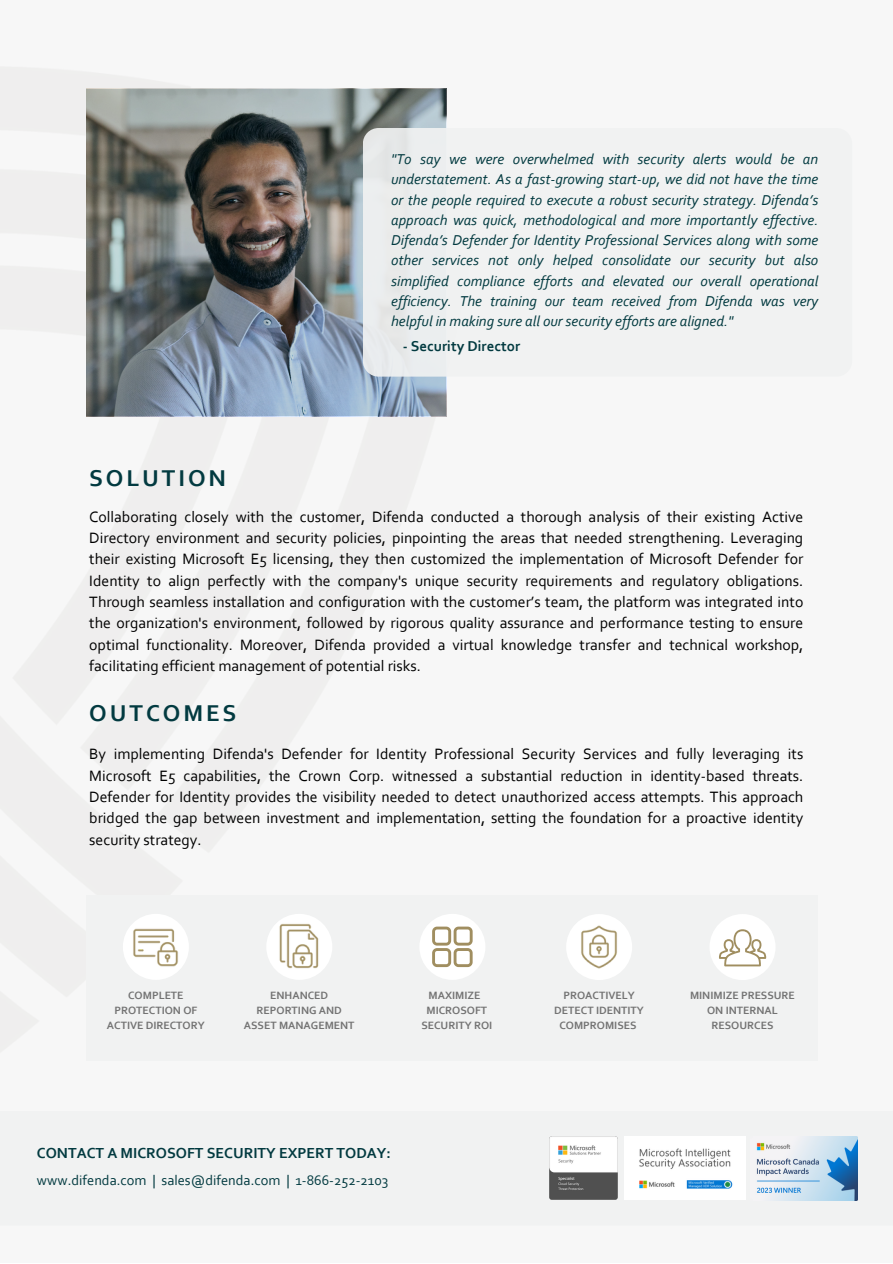
<style>
.page{position:relative;width:893px;height:1264px;background:#fff}
.page>*{position:absolute;margin:0;border:0;box-sizing:border-box;transform-origin:0 0}
.t1{font:700 24px "Corbel";letter-spacing:.12em;color:#023a40}
.t2{font:15.75px/21.3px "Corbel";color:#000;text-align:justify}
.t3{font:700 15.3px "Corbel";color:#023a40}
.t4{font:italic 15px/20.2px "Corbel";color:#023a40;text-align:justify}
.t5{font:700 15px "Corbel";color:#023a40}
.t6{font:14.4px "Corbel";color:#023a40}
.t7{font:700 11.1px/14.9px "Corbel";color:#737373;text-align:center}
</style>
<div class="page">
<div style="left:0;top:0;width:892px;height:1262px;background:#f7f7f7"></div>
<div style="left:86px;top:895px;width:732px;height:165px;background:#f1f2f2"></div>
<div style="left:419px;top:913px;width:66px;height:66px;background:#fff;border-radius:50%"></div>
<img style="left:86px;top:89px;width:360px;height:327px">
<svg style="left:363px;top:128px;width:84px;height:248px;fill:#ebeeef"></svg>
<div style="left:709px;top:914px;width:66px;height:66px;background:#fff;border-radius:50%"></div>
<img style="left:123px;top:914px;width:66px;height:66px">
<img style="left:566px;top:915px;width:66px;height:63px">
<img style="left:756px;top:1136px;width:101px;height:64px">
<img style="left:639px;top:1148px;width:94px;height:41px">
<img style="left:549px;top:1136px;width:69px;height:63px">
<img style="left:267px;top:914px;width:65px;height:64px">
<svg style="left:432px;top:926px;width:40px;height:41px"></svg>
<svg style="left:719px;top:929px;width:47px;height:37px"></svg>
<p class="t1" style="left:89px;top:468px;width:138px">SOLUTION</p>
<p class="t4" style="left:391px;top:150px;width:428px">"To say we were overwhelmed with security alerts would be an understatement. As a fast-growing start-up, we did not have the time or the people required to execute a robust security strategy. Difenda’s approach was quick, methodological and more importantly effective.<br>Difenda’s Defender for Identity Professional Services along with some other services not only helped consolidate our security but also simplified compliance efforts and elevated our overall operational efficiency. The training our team received from Difenda was very helpful in making sure all our security efforts are aligned."</p>
<p class="t5" style="left:403px;top:340px;width:119px">- Security Director</p>
<p class="t2" style="left:89px;top:507px;width:715px">Collaborating closely with the customer, Difenda conducted a thorough analysis of their existing Active Directory environment and security policies, pinpointing the areas that needed strengthening. Leveraging their existing Microsoft E5 licensing, they then customized the implementation of Microsoft Defender for Identity to align perfectly with the company's unique security requirements and regulatory obligations.<br>Through seamless installation and configuration with the customer’s team, the platform was integrated into the organization's environment, followed by rigorous quality assurance and performance testing to ensure optimal functionality. Moreover, Difenda provided a virtual knowledge transfer and technical workshop, facilitating efficient management of potential risks.</p>
<p class="t1" style="left:89px;top:703px;width:149px">OUTCOMES</p>
<p class="t2" style="left:89px;top:744px;width:715px">By implementing Difenda's Defender for Identity Professional Security Services and fully leveraging its Microsoft E5 capabilities, the Crown Corp. witnessed a substantial reduction in identity-based threats.<br>Defender for Identity provides the visibility needed to detect unauthorized access attempts. This approach bridged the gap between investment and implementation, setting the foundation for a proactive identity security strategy.</p>
<p class="t7" style="left:107px;top:989px;width:99px">COMPLETE<br>PROTECTION OF<br>ACTIVE DIRECTORY</p>
<p class="t7" style="left:244px;top:989px;width:112px">ENHANCED<br>REPORTING AND<br>ASSET MANAGEMENT</p>
<p class="t7" style="left:421px;top:989px;width:72px">MAXIMIZE<br>MICROSOFT<br>SECURITY ROI</p>
<p class="t3" style="left:37px;top:1146px;width:356px">CONTACT A MICROSOFT SECURITY EXPERT TODAY:</p>
<p class="t6" style="left:37px;top:1174px;width:353px">www.difenda.com | sales@difenda.com | 1-866-252-2103</p>
<p class="t7" style="left:554px;top:989px;width:91px">PROACTIVELY<br>DETECT IDENTITY<br>COMPROMISES</p>
<p class="t7" style="left:690px;top:989px;width:106px">MINIMIZE PRESSURE<br>ON INTERNAL<br>RESOURCES</p>
</div>
